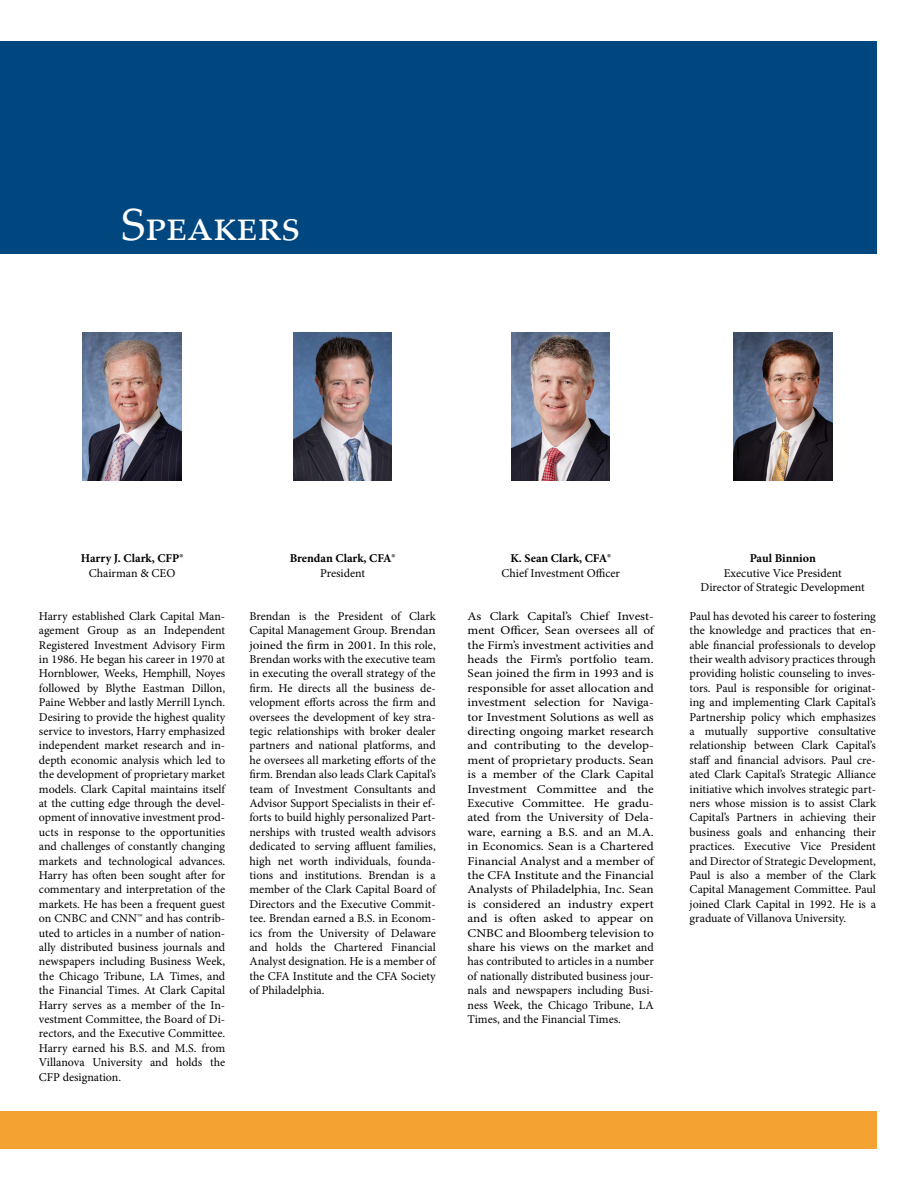
<style>
.page{position:relative;width:918px;height:1188px;background:#fff}
.page>*{position:absolute;margin:0;border:0;box-sizing:border-box;transform-origin:0 0}
.t1{font:45px "Palatino Linotype";color:#fff}
.t2{font:12px/14.4px "Minion Pro";color:#000;text-align:justify}
.t3{font:12px/14.4px "Minion Pro";color:#000;text-align:justify;scale:1.1 1}
.t4{font:700 12px "Minion Pro";color:#000}
</style>
<div class="page">
<div style="left:0;top:42px;width:878px;height:212px;background:#00467f"></div>
<div style="left:0;top:1112px;width:878px;height:37px;background:#f4a333"></div>
<img style="left:511px;top:333px;width:99px;height:148px">
<img style="left:293px;top:333px;width:99px;height:148px">
<img style="left:83px;top:333px;width:98px;height:148px">
<img style="left:733px;top:333px;width:99px;height:148px">
<h1 class="t1" style="left:122px;top:193px;width:180px">Speakers</h1>
<p class="t4" style="left:81px;top:550px;width:104px">Harry J. Clark, CFP®</p>
<p class="t2" style="left:89px;top:566px;width:88px">Chairman &amp; CEO</p>
<p class="t2" style="left:39px;top:609px;width:188px">Harry established Clark Capital Man&shy;agement Group as an Independent Registered Investment Advisory Firm in 1986. He began his career in 1970 at Hornblower, Weeks, Hemphill, Noyes followed by Blythe Eastman Dillon, Paine Webber and lastly Merrill Lynch.<br>Desiring to provide the highest quality service to investors, Harry emphasized independent market research and in&shy;depth economic analysis which led to the development of proprietary market models. Clark Capital maintains itself at the cutting edge through the devel&shy;opment of innovative investment prod&shy;ucts in response to the opportunities and challenges of constantly changing markets and technological advances.<br>Harry has often been sought after for commentary and interpretation of the markets. He has been a frequent guest on CNBC and CNN™ and has contrib&shy;uted to articles in a number of nation&shy;ally distributed business journals and newspapers including Business Week, the Chicago Tribune, LA Times, and the Financial Times. At Clark Capital Harry serves as a member of the In&shy;vestment Committee, the Board of Di&shy;rectors, and the Executive Committee.<br>Harry earned his B.S. and M.S. from Villanova University and holds the CFP designation.</p>
<p class="t4" style="left:290px;top:550px;width:107px">Brendan Clark, CFA®</p>
<p class="t2" style="left:320px;top:566px;width:47px">President</p>
<p class="t2" style="left:249px;top:609px;width:188px">Brendan is the President of Clark Capital Management Group. Brendan joined the firm in 2001. In this role, Brendan works with the executive team in executing the overall strategy of the firm. He directs all the business de&shy;velopment efforts across the firm and oversees the development of key stra&shy;tegic relationships with broker dealer partners and national platforms, and he oversees all marketing efforts of the firm. Brendan also leads Clark Capital’s team of Investment Consultants and Advisor Support Specialists in their ef&shy;forts to build highly personalized Part&shy;nerships with trusted wealth advisors dedicated to serving affluent families, high net worth individuals, founda&shy;tions and institutions. Brendan is a member of the Clark Capital Board of Directors and the Executive Commit&shy;tee. Brendan earned a B.S. in Econom&shy;ics from the University of Delaware and holds the Chartered Financial Analyst designation. He is a member of the CFA Institute and the CFA Society of Philadelphia.</p>
<p class="t4" style="left:510px;top:550px;width:102px">K. Sean Clark, CFA®</p>
<p class="t2" style="left:501px;top:566px;width:120px">Chief Investment Officer</p>
<p class="t3" style="left:468px;top:609px;width:171px">As Clark Capital’s Chief Invest&shy;ment Officer, Sean oversees all of the Firm’s investment activities and heads the Firm’s portfolio team.<br>Sean joined the firm in 1993 and is responsible for asset allocation and investment selection for Naviga&shy;tor Investment Solutions as well as directing ongoing market research and contributing to the develop&shy;ment of proprietary products. Sean is a member of the Clark Capital Investment Committee and the Executive Committee. He gradu&shy;ated from the University of Dela&shy;ware, earning a B.S. and an M.A. in Economics. Sean is a Chartered Financial Analyst and a member of the CFA Institute and the Financial Analysts of Philadelphia, Inc. Sean is considered an industry expert and is often asked to appear on CNBC and Bloomberg television to share his views on the market and has contributed to articles in a number of nationally distributed business jour&shy;nals and newspapers including Busi&shy;ness Week, the Chicago Tribune, LA Times, and the Financial Times.</p>
<p class="t4" style="left:750px;top:550px;width:68px">Paul Binnion</p>
<p class="t2" style="left:701px;top:566px;width:166px;text-align:center">Executive Vice President<br>Director of Strategic Development</p>
<p class="t2" style="left:690px;top:609px;width:188px">Paul has devoted his career to fostering the knowledge and practices that en&shy;able financial professionals to develop their wealth advisory practices through providing holistic counseling to inves&shy;tors. Paul is responsible for originat&shy;ing and implementing Clark Capital’s Partnership policy which emphasizes a mutually supportive consultative relationship between Clark Capital’s staff and financial advisors. Paul cre&shy;ated Clark Capital’s Strategic Alliance initiative which involves strategic part&shy;ners whose mission is to assist Clark Capital’s Partners in achieving their business goals and enhancing their practices. Executive Vice President and Director of Strategic Development, Paul is also a member of the Clark Capital Management Committee. Paul joined Clark Capital in 1992. He is a graduate of Villanova University.</p>
</div>
